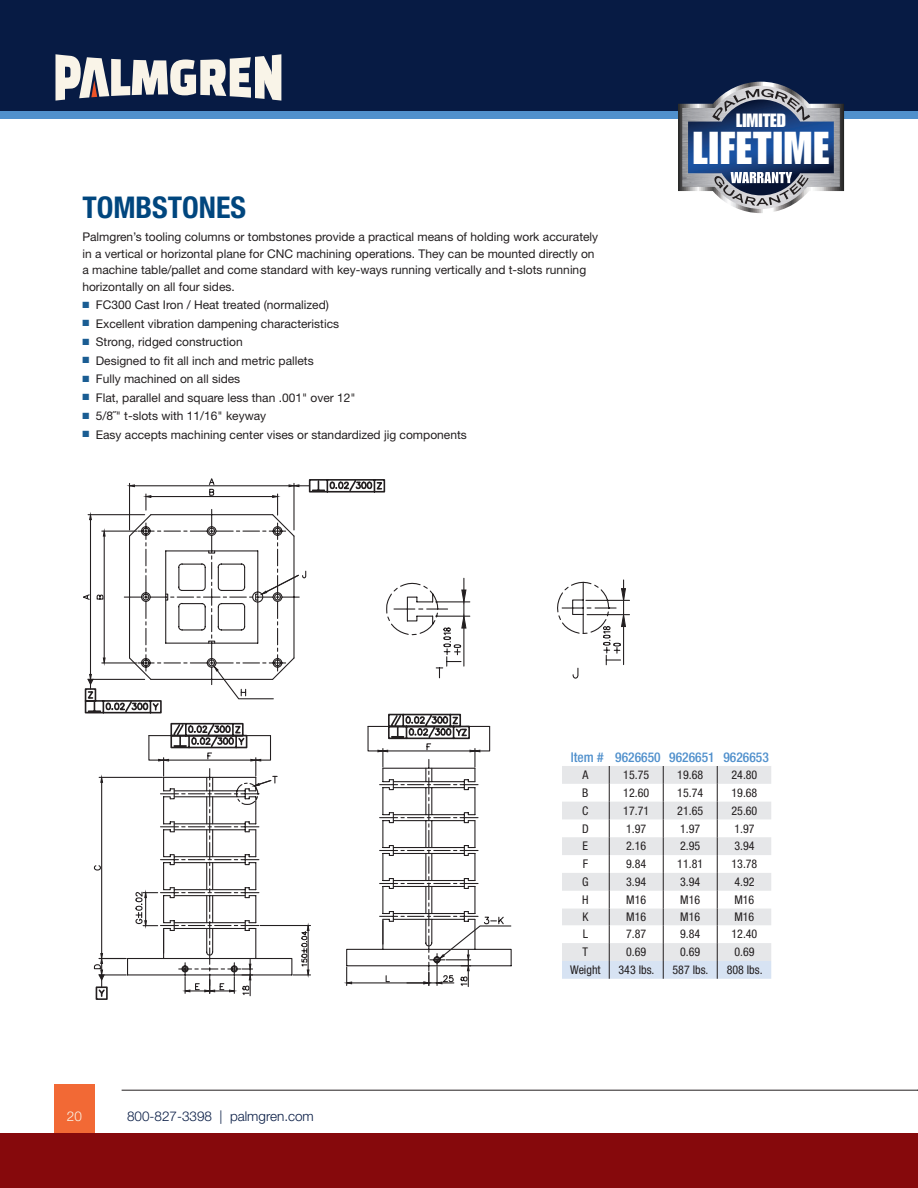
<style>
.page{position:relative;width:918px;height:1188px;background:#fff}
.page>*{position:absolute;margin:0;border:0;box-sizing:border-box;transform-origin:0 0}
.t1{font:45.15px "Impact";letter-spacing:.025em;color:#fff}
.t2{font:700 condensed 30px "Helvetica Neue LT Std";color:#00467e}
.t3{font:18.75px "Impact";color:#fff}
.t4{font:500 condensed 13.5px "Helvetica Neue LT Std";color:#5090cc}
.t5{font:300 13.5px "Helvetica Neue LT Std";color:#071b44}
.t6{font:300 13.5px "Helvetica Neue LT Std";color:#f9f4e7}
.t7{font:12px/16.5px "Helvetica Neue LT Std";color:#231f20}
.t8{font:condensed 12px "Helvetica Neue LT Std";color:#231f20}
.s1{color:#1a5d93}
</style>
<div class="page">
<div style="left:0;top:0;width:918px;height:118px;background:#5090cc"></div>
<div style="left:54px;top:1084px;width:41px;height:101px;background:#f26935"></div>
<hr style="left:122px;top:1090px;width:796px;height:1px;background:#231f20">
<div style="left:0;top:1134px;width:918px;height:54px;background:#86090c"></div>
<div style="left:0;top:0;width:918px;height:111px;background:#071b44"></div>
<svg style="left:56px;top:54px;width:225px;height:47px"></svg>
<svg style="left:84px;top:478px;width:302px;height:522px"></svg>
<svg style="left:87px;top:513px;width:684px;height:484px"></svg>
<svg style="left:317px;top:703px;width:154px;height:288px"></svg>
<svg style="left:678px;top:82px;width:166px;height:131px"></svg>
<h2 class="t2" style="left:82px;top:189px;width:165px">TOMBSTONES</h2>
<p class="t7" style="left:82px;top:229px;width:517px">Palmgren’s tooling columns or tombstones provide a practical means of holding work accurately in a vertical or horizontal plane for CNC machining operations. They can be mounted directly on a machine table/pallet and come standard with key-ways running vertically and t-slots running horizontally on all four sides.</p>
<p class="t7" style="left:82px;top:297px;width:248px"><span class="s1">■</span> FC300 Cast Iron / Heat treated (normalized)</p>
<p class="t7" style="left:82px;top:315px;width:258px"><span class="s1">■</span> Excellent vibration dampening characteristics</p>
<p class="t7" style="left:82px;top:334px;width:162px"><span class="s1">■</span> Strong, ridged construction</p>
<p class="t7" style="left:82px;top:352px;width:233px"><span class="s1">■</span> Designed to fit all inch and metric pallets</p>
<p class="t7" style="left:82px;top:371px;width:159px"><span class="s1">■</span> Fully machined on all sides</p>
<p class="t7" style="left:82px;top:389px;width:275px"><span class="s1">■</span> Flat, parallel and square less than .001" over 12"</p>
<p class="t7" style="left:82px;top:408px;width:185px"><span class="s1">■</span> 5/8˝" t-slots with 11/16" keyway</p>
<p class="t7" style="left:82px;top:426px;width:386px"><span class="s1">■</span> Easy accepts machining center vises or standardized jig components</p>
<h3 class="t3" style="left:736px;top:109px;width:51px">LIMITED</h3>
<h1 class="t1" style="left:693px;top:122px;width:138px">LIFETIME</h1>
<p class="t6" style="left:67px;top:1107px;width:17px">20</p>
<p class="t5" style="left:127px;top:1107px;width:188px">800-827-3398 | palmgren.com</p>
<p class="t4" style="left:571px;top:749px;width:200px">Item # 9626650 9626651 9626653</p>
<p class="t8" style="left:582px;top:768px;width:7px">A</p>
<p class="t8" style="left:623px;top:768px;width:27px">15.75</p>
<p class="t8" style="left:677px;top:768px;width:27px">19.68</p>
<p class="t8" style="left:731px;top:768px;width:27px">24.80</p>
<p class="t8" style="left:582px;top:786px;width:8px">B</p>
<p class="t8" style="left:623px;top:786px;width:27px">12.60</p>
<p class="t8" style="left:677px;top:786px;width:27px">15.74</p>
<p class="t8" style="left:731px;top:786px;width:27px">19.68</p>
<p class="t8" style="left:582px;top:804px;width:8px">C</p>
<p class="t8" style="left:623px;top:804px;width:27px">17.71</p>
<p class="t8" style="left:677px;top:804px;width:27px">21.65</p>
<p class="t8" style="left:731px;top:804px;width:27px">25.60</p>
<p class="t8" style="left:582px;top:821px;width:8px">D</p>
<p class="t8" style="left:626px;top:821px;width:22px">1.97</p>
<p class="t8" style="left:680px;top:821px;width:22px">1.97</p>
<p class="t8" style="left:734px;top:821px;width:22px">1.97</p>
<p class="t8" style="left:583px;top:839px;width:7px">E</p>
<p class="t8" style="left:626px;top:839px;width:22px">2.16</p>
<p class="t8" style="left:680px;top:839px;width:22px">2.95</p>
<p class="t8" style="left:734px;top:839px;width:22px">3.94</p>
<p class="t8" style="left:583px;top:857px;width:7px">F</p>
<p class="t8" style="left:626px;top:857px;width:22px">9.84</p>
<p class="t8" style="left:677px;top:857px;width:27px">11.81</p>
<p class="t8" style="left:731px;top:857px;width:27px">13.78</p>
<p class="t8" style="left:582px;top:875px;width:8px">G</p>
<p class="t8" style="left:626px;top:875px;width:22px">3.94</p>
<p class="t8" style="left:680px;top:875px;width:22px">3.94</p>
<p class="t8" style="left:734px;top:875px;width:22px">4.92</p>
<p class="t8" style="left:582px;top:893px;width:8px">H</p>
<p class="t8" style="left:626px;top:893px;width:21px">M16</p>
<p class="t8" style="left:680px;top:893px;width:21px">M16</p>
<p class="t8" style="left:734px;top:893px;width:21px">M16</p>
<p class="t8" style="left:582px;top:910px;width:7px">K</p>
<p class="t8" style="left:626px;top:910px;width:21px">M16</p>
<p class="t8" style="left:680px;top:910px;width:21px">M16</p>
<p class="t8" style="left:734px;top:910px;width:21px">M16</p>
<p class="t8" style="left:583px;top:927px;width:7px">L</p>
<p class="t8" style="left:626px;top:927px;width:22px">7.87</p>
<p class="t8" style="left:680px;top:927px;width:22px">9.84</p>
<p class="t8" style="left:731px;top:927px;width:27px">12.40</p>
<p class="t8" style="left:583px;top:945px;width:7px">T</p>
<p class="t8" style="left:626px;top:945px;width:22px">0.69</p>
<p class="t8" style="left:680px;top:945px;width:22px">0.69</p>
<p class="t8" style="left:734px;top:945px;width:22px">0.69</p>
<p class="t8" style="left:570px;top:963px;width:32px">Weight</p>
<p class="t8" style="left:619px;top:963px;width:37px">343 lbs.</p>
<p class="t8" style="left:673px;top:963px;width:37px">587 lbs.</p>
<p class="t8" style="left:727px;top:963px;width:37px">808 lbs.</p>
</div>
